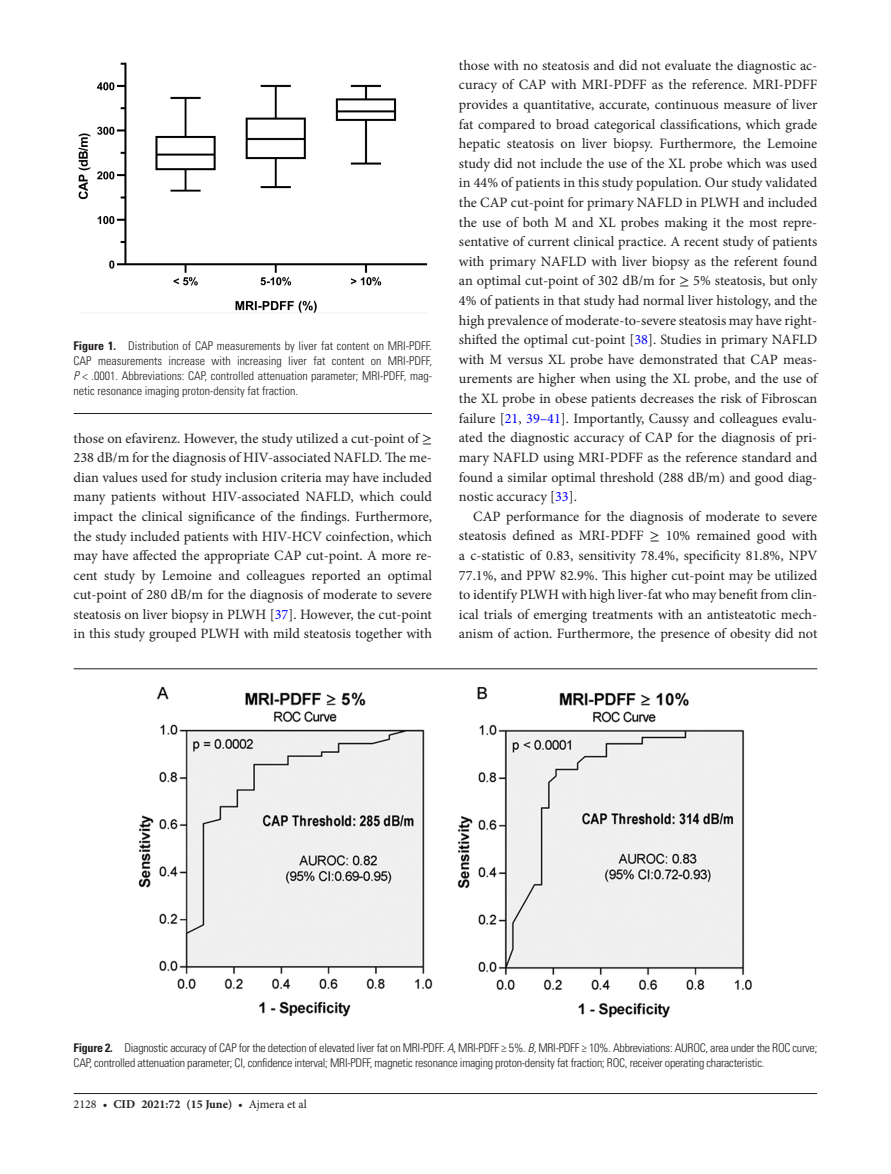
<style>
.page{position:relative;width:891px;height:1174px;background:#fff}
.page>*{position:absolute;margin:0;border:0;box-sizing:border-box;transform-origin:0 0}
.t1{font:14.25px/19.6px "Minion Pro";color:#231f20;text-align:justify}
.t2{font:300 condensed 12px/15px "Univers LT Std";letter-spacing:-.02em;color:#231f20;text-align:justify}
.t3{font:700 12px "Minion Pro";color:#231f20}
.s1{font-weight:700}
.s2{font-style:italic}
.s3{font-family:"STIX General"}
.s4{color:#00f}
.s5{font-weight:400}
</style>
<div class="page">
<hr style="left:74px;top:1093px;width:743px;height:1px;background:#231f20">
<hr style="left:74px;top:413px;width:358px;height:1px;background:#231f20">
<img style="left:78px;top:62px;width:350px;height:251px">
<hr style="left:74px;top:668px;width:743px;height:1px;background:#231f20">
<img style="left:139px;top:686px;width:613px;height:332px">
<p class="t2" style="left:74px;top:338px;width:360px"><span class="s1">Figure 1.</span> Distribution of CAP measurements by liver fat content on MRI-PDFF.<br>CAP measurements increase with increasing liver fat content on MRI-PDFF, <span class="s2">P</span> &lt; .0001. Abbreviations: CAP, controlled attenuation parameter; MRI-PDFF, mag&shy;netic resonance imaging proton-density fat fraction.</p>
<p class="t1" style="left:74px;top:428px;width:360px">those on efavirenz. However, the study utilized a cut-point of <span class="s3">≥ </span>238 dB/m for the diagnosis of HIV-associated NAFLD. The me&shy;dian values used for study inclusion criteria may have included many patients without HIV-associated NAFLD, which could impact the clinical significance of the findings. Furthermore, the study included patients with HIV-HCV coinfection, which may have affected the appropriate CAP cut-point. A more re&shy;cent study by Lemoine and colleagues reported an optimal cut-point of 280 dB/m for the diagnosis of moderate to severe steatosis on liver biopsy in PLWH [<span class="s4">37</span>]. However, the cut-point in this study grouped PLWH with mild steatosis together with</p>
<p class="t1" style="left:459px;top:55px;width:360px">those with no steatosis and did not evaluate the diagnostic ac&shy;curacy of CAP with MRI-PDFF as the reference. MRI-PDFF provides a quantitative, accurate, continuous measure of liver fat compared to broad categorical classifications, which grade hepatic steatosis on liver biopsy. Furthermore, the Lemoine study did not include the use of the XL probe which was used in 44% of patients in this study population. Our study validated the CAP cut-point for primary NAFLD in PLWH and included the use of both M and XL probes making it the most repre&shy;sentative of current clinical practice. A recent study of patients with primary NAFLD with liver biopsy as the referent found an optimal cut-point of 302 dB/m for <span class="s3">≥</span> 5% steatosis, but only 4% of patients in that study had normal liver histology, and the high prevalence of moderate-to-severe steatosis may have right&shy;shifted the optimal cut-point [<span class="s4">38</span>]. Studies in primary NAFLD with M versus XL probe have demonstrated that CAP meas&shy;urements are higher when using the XL probe, and the use of the XL probe in obese patients decreases the risk of Fibroscan failure [<span class="s4">21</span>, <span class="s4">39–41</span>]. Importantly, Caussy and colleagues evalu&shy;ated the diagnostic accuracy of CAP for the diagnosis of pri&shy;mary NAFLD using MRI-PDFF as the reference standard and found a similar optimal threshold (288 dB/m) and good diag&shy;nostic accuracy [<span class="s4">33</span>].</p>
<p class="t1" style="left:459px;top:506px;width:360px;text-indent:14px">CAP performance for the diagnosis of moderate to severe steatosis defined as MRI-PDFF <span class="s3">≥</span> 10% remained good with a c-statistic of 0.83, sensitivity 78.4%, specificity 81.8%, NPV 77.1%, and PPW 82.9%. This higher cut-point may be utilized to identify PLWH with high liver-fat who may benefit from clin&shy;ical trials of emerging treatments with an antisteatotic mech&shy;anism of action. Furthermore, the presence of obesity did not</p>
<p class="t2" style="left:74px;top:1041px;width:745px"><span class="s1">Figure 2.</span> Diagnostic accuracy of CAP for the detection of elevated liver fat on MRI-PDFF. <span class="s2">A</span>, MRI-PDFF ≥ 5%. <span class="s2">B</span>, MRI-PDFF ≥ 10%. Abbreviations: AUROC, area under the ROC curve;<br>CAP, controlled attenuation parameter; CI, confidence interval; MRI-PDFF, magnetic resonance imaging proton-density fat fraction; ROC, receiver operating characteristic.</p>
<p class="t3" style="left:74px;top:1095px;width:235px"><span class="s5">2128 •</span> cid 2021:72 (15 June) <span class="s5">• Ajmera et al</span></p>
</div>
